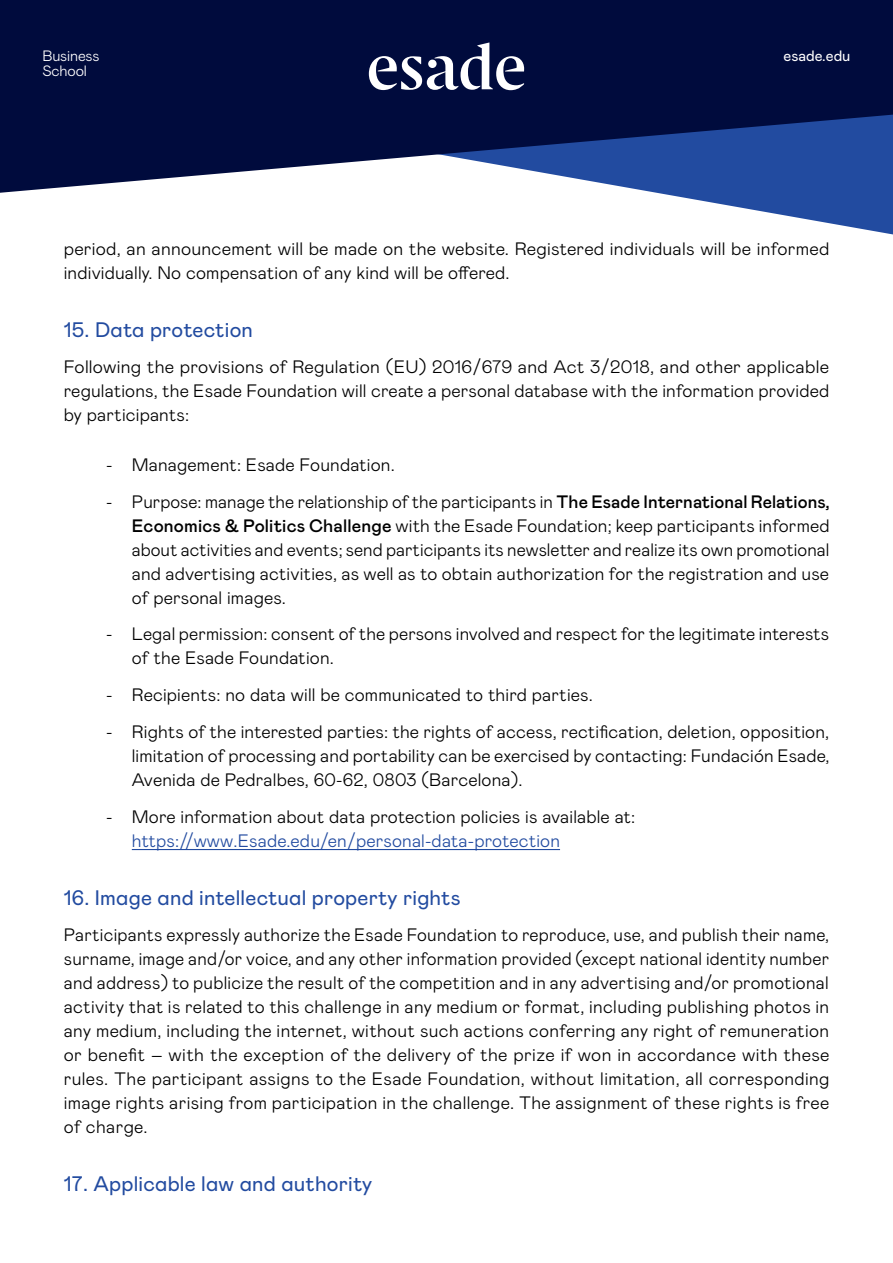
<style>
.page{position:relative;width:893px;height:1263px;background:#fff}
.page>*{position:absolute;margin:0;border:0;box-sizing:border-box;transform-origin:0 0}
.t1{font:21px "Mabry Pro";letter-spacing:.01em;color:#224ba0}
.t2{font:300 18px/24px "Mabry Pro";letter-spacing:.01em;color:#000;text-align:justify}
.t3{font:300 18px "Mabry Pro";letter-spacing:.01em;color:#224ba0}
.t4{font:300 15px/15px "Mabry Pro";letter-spacing:-.01em;color:#fff}
.t5{font:15px "Mabry Pro";color:#fff}
.s1{font-weight:500}
</style>
<div class="page">
<svg style="left:669px;top:195px;width:224px;height:40px"></svg>
<svg style="left:0;top:0;width:893px;height:195px;background:#1a285a"></svg>
<svg style="left:369px;top:43px;width:155px;height:47px"></svg>
<hr style="left:132px;top:849px;width:428px;height:1px;background:#224ba0">
<p class="t4" style="left:43px;top:48px;width:58px">Business<br>School</p>
<p class="t5" style="left:784px;top:46px;width:68px">esade.edu</p>
<p class="t2" style="left:64px;top:235px;width:767px">period, an announcement will be made on the website. Registered individuals will be informed individually. No compensation of any kind will be offered.</p>
<p class="t1" style="left:64px;top:314px;width:191px">15. Data protection</p>
<p class="t2" style="left:64px;top:354px;width:767px">Following the provisions of Regulation (EU) 2016/679 and Act 3/2018, and other applicable regulations, the Esade Foundation will create a personal database with the information provided by participants:</p>
<p class="t2" style="left:106px;top:451px;width:290px">- Management: Esade Foundation.</p>
<p class="t2" style="left:132px;top:488px;width:700px;text-indent:-26px">- Purpose: manage the relationship of the participants in <span class="s1">The Esade International Relations, Economics &amp; Politics Challenge</span> with the Esade Foundation; keep participants informed about activities and events; send participants its newsletter and realize its own promotional and advertising activities, as well as to obtain authorization for the registration and use of personal images.</p>
<p class="t2" style="left:132px;top:621px;width:699px;text-indent:-26px">- Legal permission: consent of the persons involved and respect for the legitimate interests of the Esade Foundation.</p>
<p class="t2" style="left:106px;top:682px;width:488px">- Recipients: no data will be communicated to third parties.</p>
<p class="t2" style="left:132px;top:719px;width:699px;text-indent:-26px">- Rights of the interested parties: the rights of access, rectification, deletion, opposition, limitation of processing and portability can be exercised by contacting: Fundación Esade, Avenida de Pedralbes, 60-62, 0803 (Barcelona).</p>
<p class="t2" style="left:106px;top:803px;width:531px">- More information about data protection policies is available at:</p>
<p class="t3" style="left:132px;top:828px;width:430px">https://www.Esade.edu/en/personal-data-protection</p>
<p class="t1" style="left:64px;top:882px;width:398px">16. Image and intellectual property rights</p>
<p class="t2" style="left:64px;top:922px;width:767px">Participants expressly authorize the Esade Foundation to reproduce, use, and publish their name, surname, image and/or voice, and any other information provided (except national identity number and address) to publicize the result of the competition and in any advertising and/or promotional activity that is related to this challenge in any medium or format, including publishing photos in any medium, including the internet, without such actions conferring any right of remuneration or benefit – with the exception of the delivery of the prize if won in accordance with these rules. The participant assigns to the Esade Foundation, without limitation, all corresponding image rights arising from participation in the challenge. The assignment of these rights is free of charge.</p>
<p class="t1" style="left:64px;top:1169px;width:310px">17. Applicable law and authority</p>
</div>
